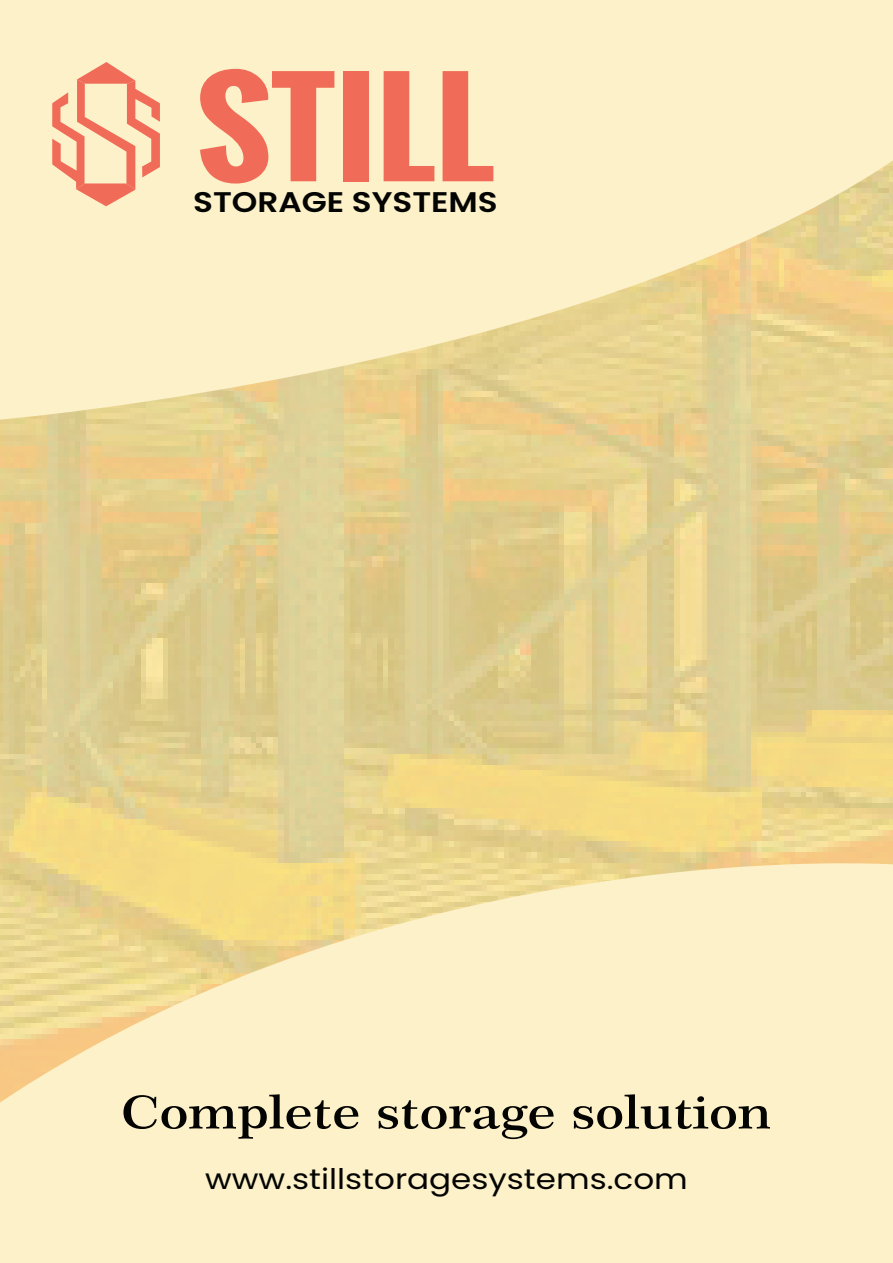
<style>
.page{position:relative;width:893px;height:1263px;background:#fcf1c8}
.page>*{position:absolute;margin:0;border:0;box-sizing:border-box;transform-origin:0 0}
.t1{font:700 125.4px "Oswald";color:#f06b58;scale:1.15 1}
.t2{font:600 46.05px "Century 751 BT";color:#040503;scale:1.15 1}
.t3{font:28.35px "Poppins";color:#040503;scale:1.15 1}
.t4{font:600 28.35px "Poppins";color:#040503;scale:1.15 1}
</style>
<div class="page">
<svg style="left:52px;top:62px;width:108px;height:98px"></svg>
<img style="left:0;top:160px;width:893px;height:942px">
<h1 class="t1" style="left:197px;top:33px;width:260px">STILL</h1>
<p class="t4" style="left:193px;top:186px;width:266px">STORAGE SYSTEMS</p>
<h2 class="t2" style="left:121px;top:1084px;width:567px">Complete storage solution</h2>
<p class="t3" style="left:205px;top:1163px;width:421px">www.stillstoragesystems.com</p>
</div>
